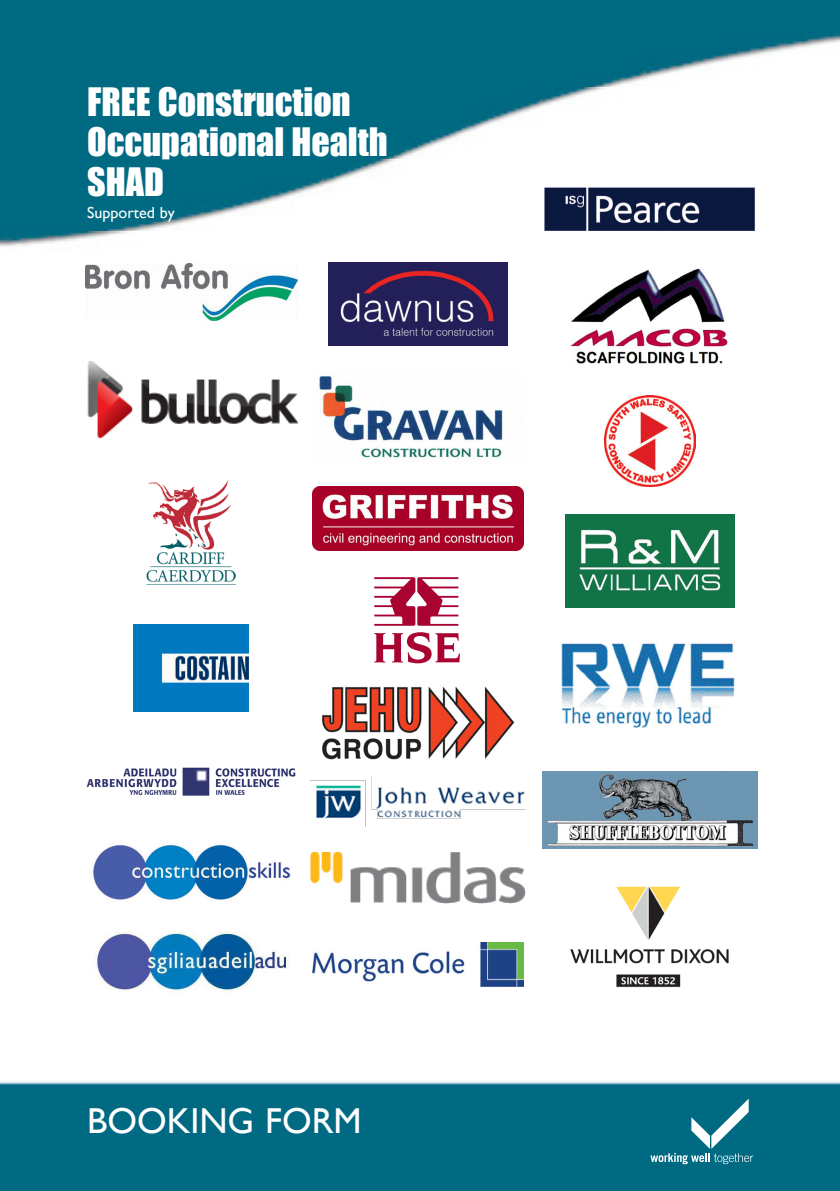
<style>
.page{position:relative;width:840px;height:1191px;background:#fff}
.page>*{position:absolute;margin:0;border:0;box-sizing:border-box;transform-origin:0 0}
.t1{font:36px "Impact";color:#fff}
.t2{font:36px "Gill Sans";color:#fff}
.t3{font:16px "Gill Sans";color:#fff}
</style>
<div class="page">
<img style="left:0;top:0;width:839px;height:1191px">
<svg style="left:650px;top:1098px;width:102px;height:66px;background:#288195"></svg>
<div style="left:85px;top:261px;width:212px;height:74px;background:#fff"></div>
<img style="left:85px;top:264px;width:212px;height:56px">
<div style="left:85px;top:625px;width:212px;height:86px;background:#fff"></div>
<img style="left:133px;top:625px;width:115px;height:86px">
<div style="left:85px;top:362px;width:212px;height:86px;background:#fff"></div>
<img style="left:87px;top:362px;width:210px;height:77px">
<img style="left:146px;top:480px;width:90px;height:105px">
<img style="left:85px;top:841px;width:212px;height:61px">
<img style="left:85px;top:932px;width:212px;height:62px">
<div style="left:85px;top:747px;width:212px;height:69px;background:#fff"></div>
<img style="left:86px;top:768px;width:210px;height:27px">
<div style="left:312px;top:477px;width:211px;height:82px;background:#fff"></div>
<img style="left:312px;top:486px;width:211px;height:64px">
<div style="left:312px;top:365px;width:211px;height:107px;background:#fff"></div>
<img style="left:319px;top:375px;width:184px;height:84px">
<img style="left:328px;top:262px;width:179px;height:84px">
<div style="left:312px;top:574px;width:211px;height:92px;background:#fff"></div>
<svg style="left:374px;top:577px;width:84px;height:49px"></svg>
<svg style="left:374px;top:632px;width:86px;height:31px"></svg>
<div style="left:543px;top:396px;width:212px;height:90px;background:#fff"></div>
<img style="left:604px;top:396px;width:91px;height:90px">
<div style="left:312px;top:940px;width:211px;height:46px;background:#fff"></div>
<img style="left:312px;top:942px;width:211px;height:44px">
<div style="left:542px;top:268px;width:212px;height:98px;background:#fff"></div>
<img style="left:571px;top:268px;width:157px;height:96px">
<img style="left:543px;top:187px;width:212px;height:44px">
<div style="left:543px;top:514px;width:212px;height:94px;background:#fff"></div>
<img style="left:565px;top:514px;width:169px;height:94px">
<img style="left:551px;top:635px;width:191px;height:103px">
<img style="left:542px;top:771px;width:214px;height:77px">
<img style="left:310px;top:683px;width:215px;height:80px">
<img style="left:310px;top:852px;width:215px;height:51px">
<img style="left:310px;top:776px;width:215px;height:50px">
<div style="left:542px;top:880px;width:212px;height:114px;background:#fff"></div>
<img style="left:561px;top:879px;width:176px;height:109px">
<p class="t1" style="left:87px;top:73px;width:265px">FREE Construction</p>
<p class="t1" style="left:87px;top:113px;width:302px">Occupational Health</p>
<p class="t1" style="left:87px;top:153px;width:78px">SHAD</p>
<p class="t3" style="left:87px;top:203px;width:89px">Supported by</p>
<p class="t2" style="left:87px;top:1099px;width:276px">BOOKING FORM</p>
</div>
